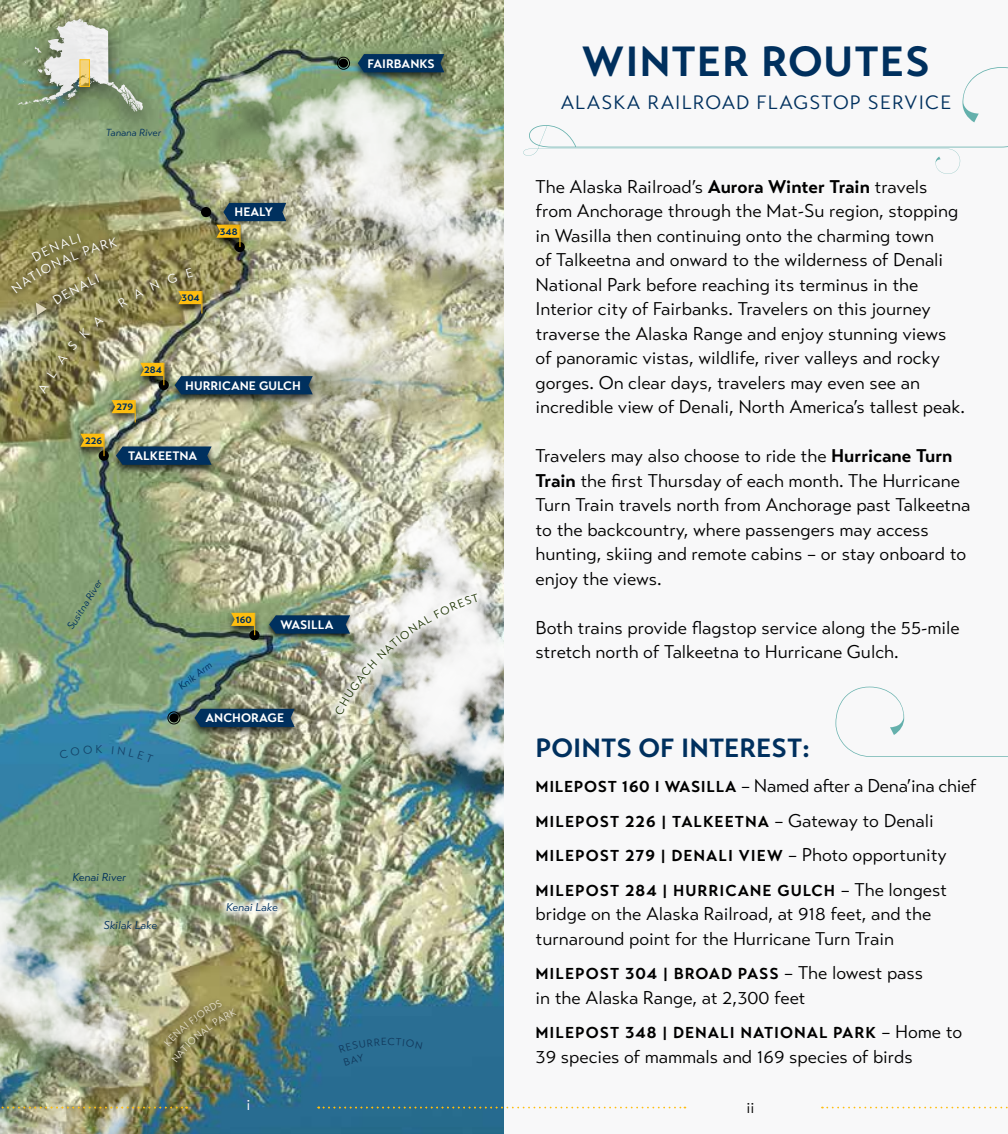
<style>
.page{position:relative;width:1008px;height:1134px;background:#fff}
.page>*{position:absolute;margin:0;border:0;box-sizing:border-box;transform-origin:0 0}
.t1{font:700 42px "Transat Text";letter-spacing:.02em;color:#00305e}
.t2{font:700 26.25px "Transat Text";color:#00305e}
.t3{font:19.25px "Transat Text Standard";letter-spacing:.06em;color:#00305e}
.t4{font:18.38px/24.5px "Transat Text Standard";color:#000}
.t5{font:700 15.75px/34.6px "Transat Text";letter-spacing:.06em;color:#000}
.t6{font:15.75px "Transat Text Standard";color:#000}
.t7{font:15.75px "Transat Text Standard";color:#fff}
.t8{font:700 12.25px "Transat Text";color:#fff}
.t9{font:italic 11.38px "Transat Text Standard";color:#00305e}
.t10{font:11.38px "Transat Text Standard";color:#00305e}
.t11{font:italic 10.15px "Transat Text Standard";color:#00305e}
.t12{font:700 9.97px "Transat Text";color:#00305e}
.s1{font-family:"Transat Text";font-weight:700}
.s2{font-family:"Transat Text";font-weight:700;font-size:15.75px}
.s3{font-family:"Transat Text Standard";font-weight:400;font-size:18.38px}
</style>
<div class="page">
<img style="left:0;top:0;width:504px;height:1134px">
<img style="left:199px;top:0;width:305px;height:339px">
<div style="left:0;top:878px;width:161px;height:256px;background:#000;opacity:.3"></div>
<img style="left:0;top:694px;width:153px;height:440px">
<img style="left:182px;top:339px;width:322px;height:720px">
<div style="left:320px;top:462px;width:237px;height:501px;background:#000;opacity:.3"></div>
<svg style="left:504px;top:462px;width:504px;height:647px"></svg>
<div style="left:5px;top:229px;width:118px;height:73px;background:#000;opacity:.75"></div>
<div style="left:158px;top:996px;width:85px;height:75px;background:#000;opacity:.75"></div>
<div style="left:2px;top:7px;width:159px;height:128px;background:#000;opacity:.65"></div>
<svg style="left:17px;top:18px;width:126px;height:94px;background:#9cae92"></svg>
<img style="left:57px;top:18px;width:23px;height:10px">
<svg style="left:82px;top:61px;width:6px;height:24px"></svg>
<div style="left:80px;top:59px;width:10px;height:28px;border:1px solid #febe10"></div>
<div style="left:339px;top:59px;width:9px;height:9px;background:#000;border-radius:50%"></div>
<div style="left:337px;top:57px;width:13px;height:13px;border:1px solid #000;border-radius:50%"></div>
<div style="left:169px;top:713px;width:10px;height:9px;background:#000;border-radius:50%"></div>
<div style="left:167px;top:711px;width:13px;height:13px;border:1px solid #000;border-radius:50%"></div>
<div style="left:74px;top:431px;width:38px;height:36px;background:#000;opacity:.75"></div>
<svg style="left:80px;top:434px;width:25px;height:22px"></svg>
<div style="left:105px;top:397px;width:38px;height:36px;background:#000;opacity:.75"></div>
<svg style="left:112px;top:402px;width:24px;height:21px"></svg>
<div style="left:351px;top:51px;width:100px;height:32px;background:#000;opacity:.75"></div>
<div style="left:358px;top:54px;width:86px;height:18px;background:#00305e"></div>
<div style="left:168px;top:373px;width:151px;height:32px;background:#000;opacity:.75"></div>
<div style="left:188px;top:705px;width:113px;height:33px;background:#000;opacity:.75"></div>
<div style="left:109px;top:443px;width:109px;height:33px;background:#000;opacity:.75"></div>
<svg style="left:116px;top:446px;width:96px;height:19px;background:#0c385e"></svg>
<div style="left:215px;top:195px;width:79px;height:37px;background:#000;opacity:.32"></div>
<div style="left:217px;top:893px;width:70px;height:28px;background:#fff;opacity:.9"></div>
<div style="left:32px;top:265px;width:168px;height:137px;background:#000;opacity:.95"></div>
<svg style="left:0;top:1107px;width:187px;height:1px"></svg>
<svg style="left:318px;top:1107px;width:367px;height:1px"></svg>
<svg style="left:822px;top:1107px;width:186px;height:1px"></svg>
<svg style="left:523px;top:67px;width:485px;height:107px"></svg>
<svg style="left:836px;top:687px;width:172px;height:134px"></svg>
<svg style="left:164px;top:999px;width:73px;height:64px;background:#8d8856"></svg>
<svg style="left:59px;top:745px;width:33px;height:14px"></svg>
<svg style="left:112px;top:746px;width:42px;height:17px"></svg>
<div style="left:339px;top:1038px;width:83px;height:28px;background:#2a6e93"></div>
<img style="left:194px;top:585px;width:313px;height:142px">
<img style="left:11px;top:203px;width:302px;height:191px">
<p class="t11" style="left:106px;top:127px;width:57px">Tanana River</p>
<p class="t8" style="left:235px;top:205px;width:40px">HEALY</p>
<p class="t12" style="left:220px;top:225px;width:19px">348</p>
<p class="t12" style="left:182px;top:292px;width:20px">304</p>
<p class="t12" style="left:85px;top:434px;width:19px">226</p>
<p class="t12" style="left:144px;top:363px;width:19px">284</p>
<p class="t12" style="left:117px;top:401px;width:18px">279</p>
<p class="t8" style="left:185px;top:378px;width:117px">HURRICANE GULCH</p>
<p class="t8" style="left:128px;top:448px;width:71px">TALKEETNA</p>
<p class="t8" style="left:368px;top:56px;width:69px">FAIRBANKS</p>
<p class="t11" style="left:65px;top:625px;width:58px;rotate:-58deg">Susitna River</p>
<p class="t10" style="left:95px;top:743px;width:9px">K</p>
<p class="t11" style="left:176px;top:683px;width:41px;rotate:-38deg">Knik Arm</p>
<p class="t12" style="left:236px;top:613px;width:17px">160</p>
<p class="t8" style="left:281px;top:617px;width:54px">WASILLA</p>
<p class="t8" style="left:206px;top:711px;width:80px">ANCHORAGE</p>
<p class="t9" style="left:72px;top:870px;width:55px">Kenai River</p>
<p class="t9" style="left:103px;top:918px;width:55px">Skilak Lake</p>
<p class="t9" style="left:226px;top:900px;width:53px">Kenai Lake</p>
<p class="t7" style="left:247px;top:1095px;width:6px">i</p>
<h1 class="t1" style="left:582px;top:36px;width:349px">WINTER ROUTES</h1>
<p class="t3" style="left:561px;top:91px;width:392px">ALASKA RAILROAD FLAGSTOP SERVICE</p>
<p class="t4" style="left:536px;top:174px;width:431px">The Alaska Railroad’s <span class="s1">Aurora Winter Train</span> travels from Anchorage through the Mat-Su region, stopping in Wasilla then continuing onto the charming town<br>of Talkeetna and onward to the wilderness of Denali National Park before reaching its terminus in the Interior city of Fairbanks. Travelers on this journey traverse the Alaska Range and enjoy stunning views of panoramic vistas, wildlife, river valleys and rocky gorges. On clear days, travelers may even see an incredible view of Denali, North America’s tallest peak.</p>
<p class="t4" style="left:536px;top:444px;width:436px">Travelers may also choose to ride the <span class="s1">Hurricane Turn Train</span> the first Thursday of each month. The Hurricane Turn Train travels north from Anchorage past Talkeetna to the backcountry, where passengers may access hunting, skiing and remote cabins – or stay onboard to enjoy the views.</p>
<p class="t4" style="left:536px;top:615px;width:426px">Both trains provide flagstop service along the 55-mile stretch north of Talkeetna to Hurricane Gulch.</p>
<h2 class="t2" style="left:536px;top:732px;width:276px">POINTS OF INTEREST:</h2>
<p class="t4" style="left:536px;top:774px;width:442px"><span class="s2">MILEPOST 160 I WASILLA</span> – Named after a Dena’ina chief</p>
<p class="t5" style="left:536px;top:804px;width:413px">MILEPOST 226 | TALKEETNA <span class="s3">– Gateway to Denali<br></span>MILEPOST 279 | DENALI VIEW <span class="s3">– Photo opportunity<br></span>MILEPOST 284 | HURRICANE GULCH <span class="s3">– The longest</span></p>
<p class="t4" style="left:535px;top:902px;width:397px">bridge on the Alaska Railroad, at 918 feet, and the turnaround point for the Hurricane Turn Train</p>
<p class="t5" style="left:536px;top:957px;width:389px">MILEPOST 304 | BROAD PASS <span class="s3">– The lowest pass</span></p>
<p class="t4" style="left:535px;top:985px;width:271px">in the Alaska Range, at 2,300 feet</p>
<p class="t5" style="left:536px;top:1016px;width:428px">MILEPOST 348 | DENALI NATIONAL PARK <span class="s3">– Home to</span></p>
<p class="t4" style="left:535px;top:1044px;width:379px">39 species of mammals and 169 species of birds</p>
<p class="t6" style="left:747px;top:1099px;width:10px">ii</p>
</div>
